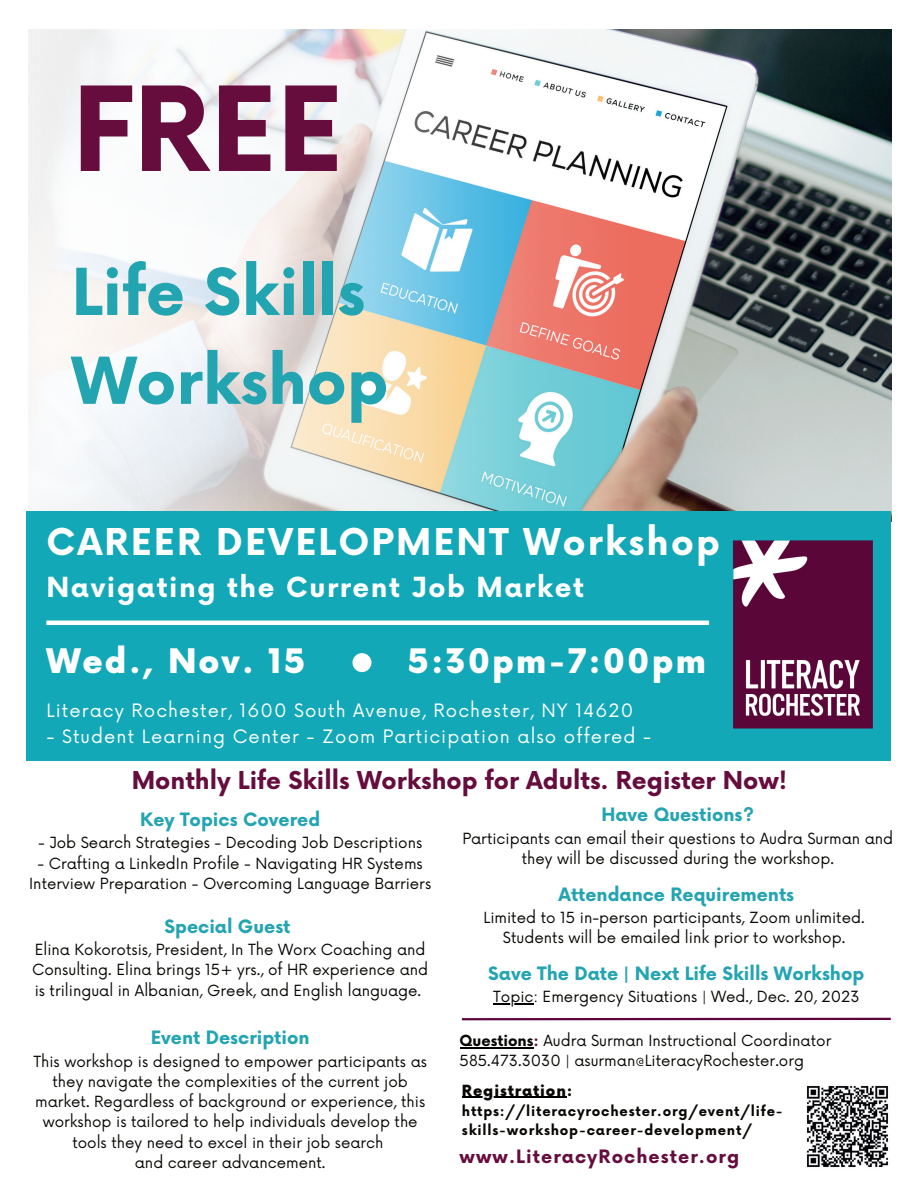
<style>
.page{position:relative;width:918px;height:1188px;background:#fff}
.page>*{position:absolute;margin:0;border:0;box-sizing:border-box;transform-origin:0 0}
.t1{font:700 114px "Now";color:#660d3e}
.t2{font:700 63px/88.8px "Now";color:#23a4b1}
.t3{font:700 36px "Now";letter-spacing:.06em;color:#fff}
.t4{font:900 33px "Now";letter-spacing:.06em;color:#fff}
.t5{font:700 27px "Now";letter-spacing:.06em;color:#fff}
.t6{font:700 24px "Now";color:#660d3e}
.t7{font:700 18px "Now";color:#23a4b1}
.t8{font:18px "Now";letter-spacing:.06em;color:#fff}
.t9{font:700 18px "Now";letter-spacing:.06em;color:#660d3e}
.t10{font:15px/20.2px "Now";color:#080704;text-align:center}
.t11{font:900 15px "Now";letter-spacing:.06em;color:#080704}
.t12{font:700 13.5px/19.2px "Now";letter-spacing:.06em;color:#080704}
.s1{font-weight:700}
.s2{font-weight:700;color:#660d3e}
</style>
<div class="page">
<img style="left:637px;top:29px;width:254px;height:482px">
<img style="left:26px;top:29px;width:611px;height:501px">
<div style="left:27px;top:511px;width:864px;height:250px;background:#12a8b7"></div>
<div style="left:353px;top:653px;width:18px;height:19px;background:#fff;border-radius:50%"></div>
<hr style="left:46px;top:621px;width:663px;height:4px;background:#fff">
<img style="left:733px;top:540px;width:140px;height:189px">
<hr style="left:462px;top:1018px;width:429px;height:2px;background:#5e043e">
<hr style="left:460px;top:1047px;width:74px;height:1px;background:#000">
<hr style="left:462px;top:1097px;width:105px;height:1px;background:#000">
<hr style="left:493px;top:1004px;width:40px;height:1px;background:#000">
<img style="left:806px;top:1085px;width:83px;height:83px">
<h1 class="t1" style="left:72px;top:45px;width:272px">FREE</h1>
<h2 class="t2" style="left:72px;top:246px;width:318px">Life Skills<br>Workshop</h2>
<h3 class="t3" style="left:46px;top:515px;width:675px">CAREER DEVELOPMENT Workshop</h3>
<h3 class="t5" style="left:46px;top:567px;width:539px">Navigating the Current Job Market</h3>
<h3 class="t4" style="left:46px;top:637px;width:260px">Wed., Nov. 15</h3>
<h3 class="t4" style="left:408px;top:637px;width:300px">5:30pm-7:00pm</h3>
<p class="t8" style="left:46px;top:696px;width:588px">Literacy Rochester, 1600 South Avenue, Rochester, NY 14620</p>
<p class="t8" style="left:46px;top:722px;width:606px">- Student Learning Center - Zoom Participation also offered -</p>
<h3 class="t6" style="left:132px;top:763px;width:657px">Monthly Life Skills Workshop for Adults. Register Now!</h3>
<p class="t7" style="left:140px;top:806px;width:182px">K ey Topics Covered</p>
<p class="t10" style="left:38px;top:832px;width:386px">- Job Search Strategies - Decoding Job Descriptions</p>
<p class="t10" style="left:29px;top:852px;width:404px">- Crafting a LinkedIn Profile - Navigating HR Systems<br>Interview Preparation - Overcoming Language Barriers</p>
<p class="t7" style="left:165px;top:913px;width:128px">Special Guest</p>
<p class="t10" style="left:32px;top:939px;width:398px;text-align:left">Elina Kokorotsis, President, In The Worx Coaching and<br>Consulting. Elina brings 15+ yrs., of HR experience and is trilingual in Albanian, Greek, and English language.</p>
<p class="t7" style="left:151px;top:1024px;width:160px">Event Description</p>
<p class="t10" style="left:33px;top:1050px;width:395px">This workshop is designed to empower participants as they navigate the complexities of the current job market. Regardless of background or experience, this workshop is tailored to help individuals develop the tools they need to excel in their job search<br>and career advancement.</p>
<p class="t7" style="left:601px;top:801px;width:154px">Have Questions?</p>
<p class="t10" style="left:462px;top:827px;width:432px">Participants can email their questions to Audra Surman and they will be discussed during the workshop.</p>
<p class="t7" style="left:559px;top:881px;width:237px">Attendance Requirements</p>
<p class="t10" style="left:483px;top:906px;width:383px">Limited to 15 in-person participants, Zoom unlimited.<br>Students will be emailed link prior to workshop.</p>
<p class="t7" style="left:488px;top:960px;width:378px">Save The Date | Next Life Skills Workshop</p>
<p class="t10" style="left:493px;top:986px;width:368px">Topic: Emergency Situations | Wed., Dec. 20, 2023</p>
<p class="t10" style="left:460px;top:1029px;width:373px;text-align:left"><span class="s1">Questions</span><span class="s2">:</span> Audra Surman Instructional Coordinator<br>585.473.3030 | asurman@LiteracyRochester.org</p>
<p class="t11" style="left:462px;top:1079px;width:112px">Registration:</p>
<p class="t12" style="left:462px;top:1101px;width:322px">https://literacyrochester.org/event/life&shy;skills-workshop-career-development/</p>
<p class="t9" style="left:460px;top:1143px;width:281px">www.LiteracyRochester.org</p>
</div>
